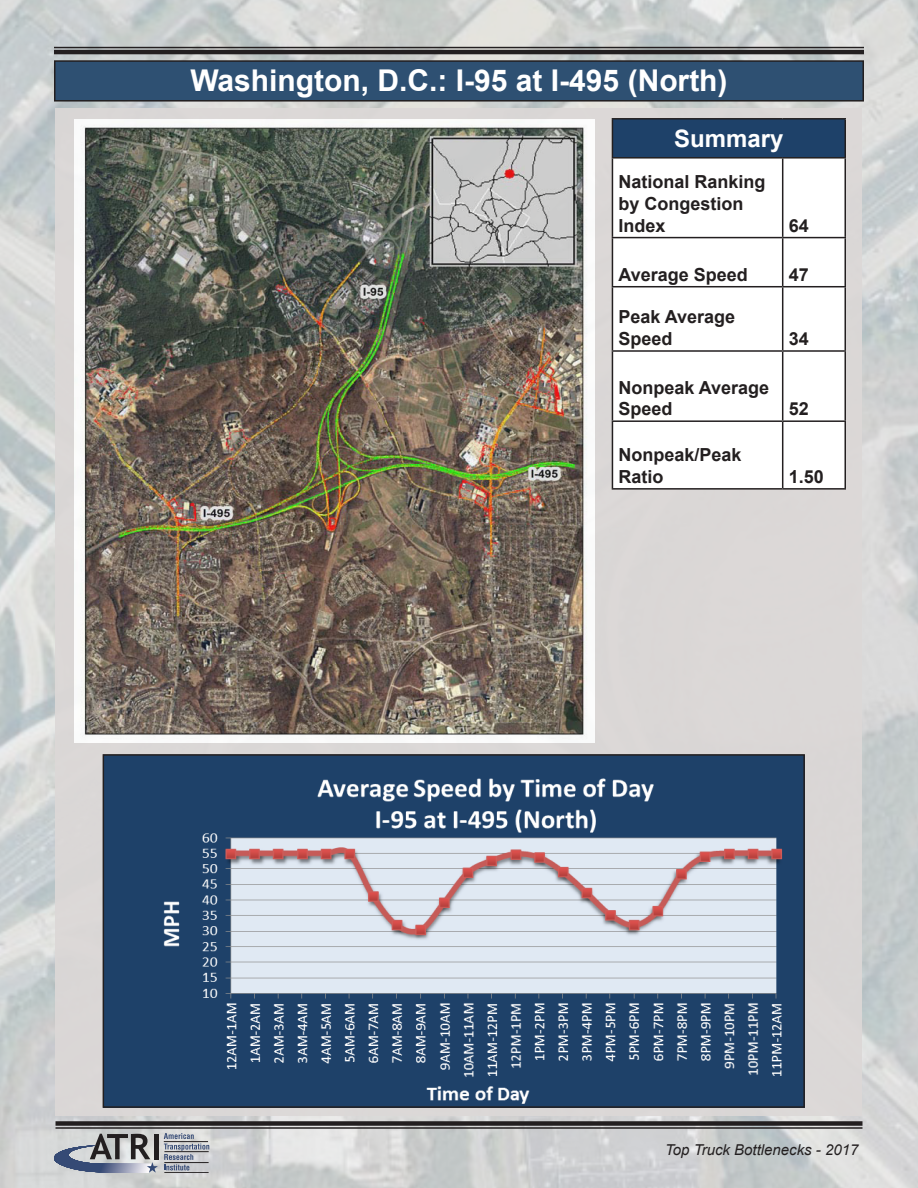
<style>
.page{position:relative;width:918px;height:1188px;background:#fff}
.page>*{position:absolute;margin:0;border:0;box-sizing:border-box;transform-origin:0 0}
.t1{font:700 30px "Arial";color:#fff}
.t2{font:700 24px "Arial";color:#fff}
.t3{font:700 18px/21.6px "Arial";color:#231f20}
.t4{font:italic 15px "Arial";color:#231f20}
</style>
<div class="page">
<img style="left:0;top:0;width:918px;height:1188px">
<div style="left:56px;top:108px;width:806px;height:1008px;background:#dcd8d7"></div>
<img style="left:74px;top:120px;width:520px;height:623px">
<div style="left:55px;top:61px;width:808px;height:40px;background:#2e5072"></div>
<div style="left:54px;top:60px;width:810px;height:42px;border:2px solid #231f20"></div>
<hr style="left:56px;top:1127px;width:806px;height:2px;background:#231f20">
<div style="left:56px;top:1121px;width:806px;height:5px;background:#231f20"></div>
<div style="left:612px;top:119px;width:233px;height:39px;background:#1e4169"></div>
<div style="left:613px;top:159px;width:231px;height:329px;background:#fff"></div>
<hr style="left:612px;top:159px;width:1px;height:78px;background:#231f20">
<hr style="left:782px;top:159px;width:1px;height:78px;background:#231f20">
<hr style="left:844px;top:159px;width:2px;height:78px;background:#231f20">
<hr style="left:612px;top:237px;width:171px;height:1px;background:#231f20">
<hr style="left:612px;top:238px;width:1px;height:48px;background:#231f20">
<hr style="left:783px;top:237px;width:63px;height:1px;background:#231f20">
<hr style="left:782px;top:238px;width:1px;height:48px;background:#231f20">
<hr style="left:844px;top:238px;width:2px;height:48px;background:#231f20">
<hr style="left:612px;top:286px;width:171px;height:1px;background:#231f20">
<hr style="left:612px;top:287px;width:1px;height:63px;background:#231f20">
<hr style="left:783px;top:286px;width:63px;height:1px;background:#231f20">
<hr style="left:782px;top:287px;width:1px;height:63px;background:#231f20">
<hr style="left:844px;top:287px;width:2px;height:63px;background:#231f20">
<hr style="left:612px;top:350px;width:171px;height:2px;background:#231f20">
<hr style="left:612px;top:352px;width:1px;height:68px;background:#231f20">
<hr style="left:783px;top:350px;width:63px;height:2px;background:#231f20">
<hr style="left:782px;top:352px;width:1px;height:68px;background:#231f20">
<hr style="left:844px;top:352px;width:2px;height:68px;background:#231f20">
<hr style="left:612px;top:420px;width:171px;height:2px;background:#231f20">
<hr style="left:612px;top:422px;width:1px;height:66px;background:#231f20">
<hr style="left:783px;top:420px;width:63px;height:2px;background:#231f20">
<hr style="left:782px;top:422px;width:1px;height:66px;background:#231f20">
<hr style="left:844px;top:422px;width:2px;height:66px;background:#231f20">
<hr style="left:612px;top:488px;width:171px;height:2px;background:#231f20">
<hr style="left:783px;top:488px;width:63px;height:2px;background:#231f20">
<hr style="left:612px;top:118px;width:171px;height:2px;background:#231f20">
<hr style="left:612px;top:120px;width:1px;height:37px;background:#231f20">
<hr style="left:783px;top:118px;width:63px;height:2px;background:#231f20">
<hr style="left:844px;top:120px;width:2px;height:37px;background:#231f20">
<hr style="left:612px;top:157px;width:171px;height:2px;background:#231f20">
<hr style="left:783px;top:157px;width:63px;height:2px;background:#231f20">
<img style="left:106px;top:757px;width:696px;height:348px">
<div style="left:103px;top:754px;width:702px;height:354px;border:2px solid #231f20"></div>
<hr style="left:54px;top:47px;width:810px;height:1px;background:#231f20">
<hr style="left:54px;top:50px;width:810px;height:4px;background:#231f20">
<svg style="left:164px;top:1133px;width:45px;height:38px;background:#b0b4bf"></svg>
<div style="left:154px;top:1134px;width:5px;height:25px;background:#231f20"></div>
<hr style="left:164px;top:1141px;width:44px;height:1px;background:#231f20">
<hr style="left:164px;top:1151px;width:45px;height:1px;background:#231f20">
<hr style="left:164px;top:1162px;width:45px;height:1px;background:#231f20">
<hr style="left:164px;top:1172px;width:45px;height:1px;background:#231f20">
<svg style="left:54px;top:1134px;width:104px;height:39px;background:#9296a0"></svg>
<p class="t1" style="left:190px;top:60px;width:539px">Washington, D.C.: I-95 at I-495 (North)</p>
<p class="t2" style="left:674px;top:123px;width:111px">Summary</p>
<p class="t3" style="left:618px;top:172px;width:149px">National Ranking by Congestion<br>Index</p>
<p class="t3" style="left:789px;top:215px;width:22px">64</p>
<p class="t3" style="left:618px;top:264px;width:131px">Average Speed</p>
<p class="t3" style="left:789px;top:264px;width:22px">47</p>
<p class="t3" style="left:618px;top:307px;width:118px">Peak Average<br>Speed</p>
<p class="t3" style="left:789px;top:328px;width:22px">34</p>
<p class="t3" style="left:618px;top:377px;width:152px">Nonpeak Average<br>Speed</p>
<p class="t3" style="left:618px;top:445px;width:125px">Nonpeak/Peak<br>Ratio</p>
<p class="t3" style="left:789px;top:399px;width:22px">52</p>
<p class="t3" style="left:789px;top:466px;width:37px">1.50</p>
<p class="t4" style="left:665px;top:1140px;width:195px">Top Truck Bottlenecks - 2017</p>
</div>
